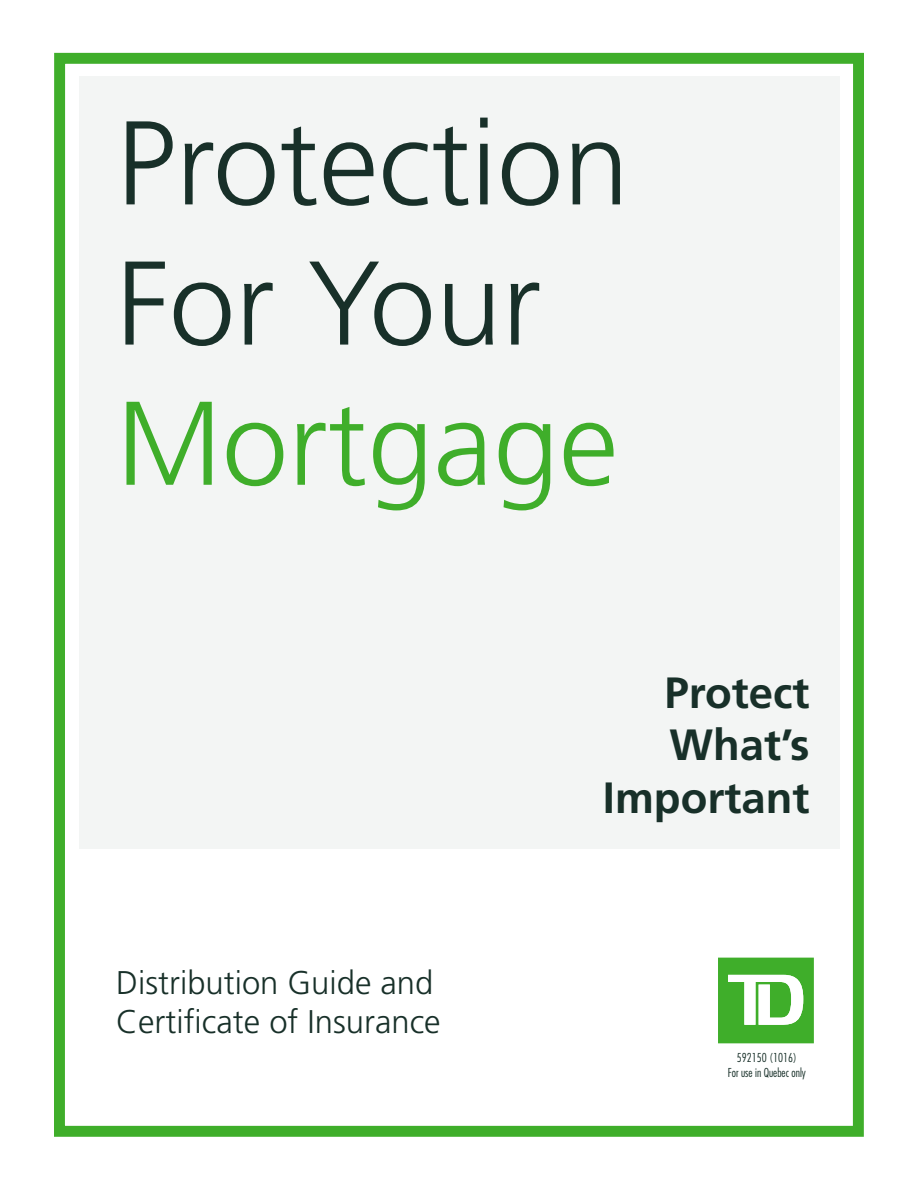
<style>
.page{position:relative;width:918px;height:1188px;background:#fff}
.page>*{position:absolute;margin:0;border:0;box-sizing:border-box;transform-origin:0 0}
.t1{font:300 118.95px/140.2px "Frutiger";color:#183029}
.t2{font:300 118.95px "Frutiger";color:#3fae2a}
.t3{font:700 43.8px/52.5px "Frutiger";color:#183029;text-align:right}
.t4{font:300 32.85px/39.3px "Frutiger";color:#183029}
.t5{font:300 condensed 12px/14.4px "Futura";color:#183029;text-align:center}
</style>
<div class="page">
<div style="left:79px;top:76px;width:760px;height:773px;background:#f3f5f4"></div>
<div style="left:54px;top:53px;width:810px;height:1084px;border:11px solid #3fae2a"></div>
<svg style="left:718px;top:958px;width:96px;height:85px"></svg>
<h1 class="t1" style="left:116px;top:93px;width:515px">Protection<br>For Your</h1>
<h1 class="t2" style="left:116px;top:376px;width:504px">Mortgage</h1>
<p class="t4" style="left:116px;top:962px;width:326px">Distribution Guide and<br>Certificate of Insurance</p>
<h2 class="t3" style="left:603px;top:666px;width:208px">Protect<br>What’s<br>Important</h2>
<p class="t5" style="left:728px;top:1051px;width:80px">592150 (1016)<br>For use in Quebec only</p>
</div>
